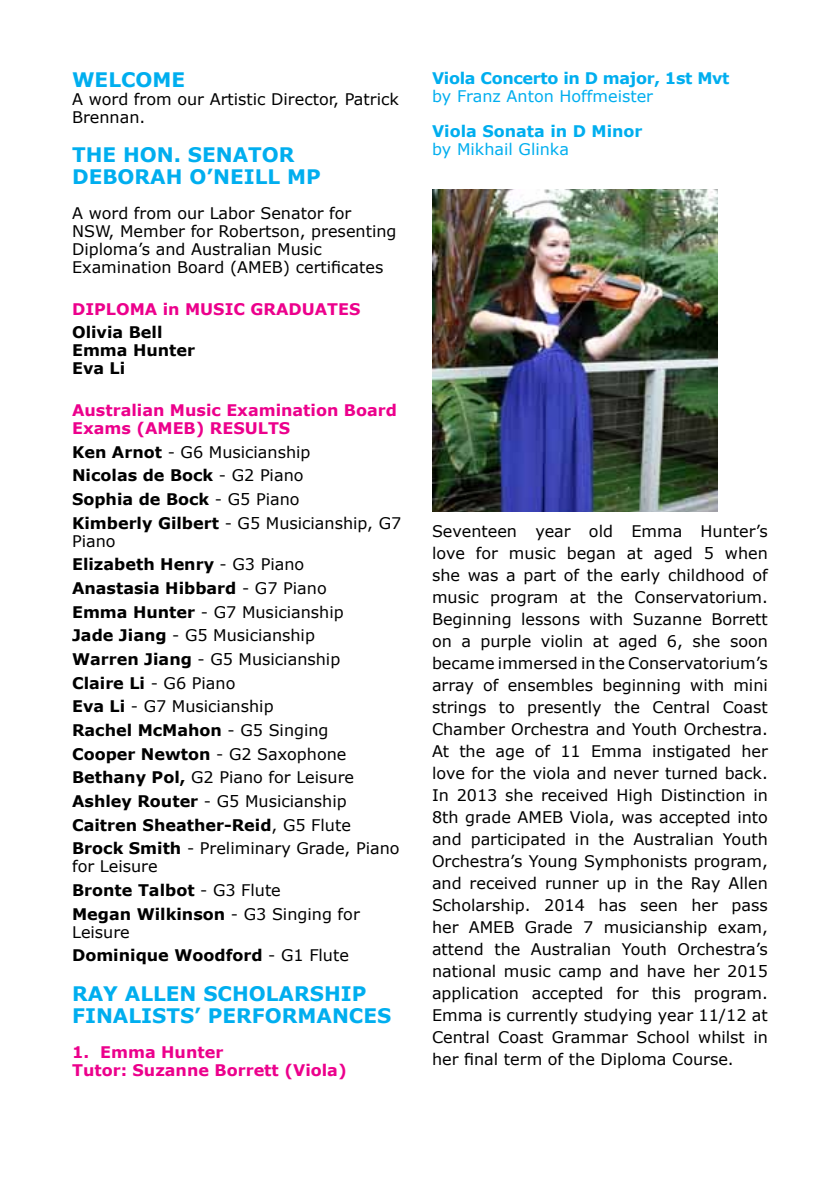
<style>
.page{position:relative;width:840px;height:1191px;background:#fff}
.page>*{position:absolute;margin:0;border:0;box-sizing:border-box;transform-origin:0 0}
.t1{font:700 20px/22px "Verdana";color:#00aeef}
.t2{font:16px/22px "Verdana";color:#000}
.t3{font:700 16px/18px "Verdana";color:#ec008c}
.t4{font:700 16px/18px "Verdana";color:#000}
.t5{font:16px "Verdana";color:#00aeef}
.t6{font:700 16px "Verdana";letter-spacing:-.02em;color:#00aeef}
.t7{font:700 16px "Verdana";color:#00aeef}
.s1{font-weight:700}
.s2{font-weight:400}
</style>
<div class="page">
<img style="left:432px;top:190px;width:285px;height:322px">
<p class="t1" style="left:72px;top:68px;width:115px">WELCOME</p>
<p class="t2" style="left:72px;top:90px;width:328px;line-height:18px">A word from our Artistic Director, Patrick<br>Brennan.</p>
<p class="t1" style="left:72px;top:143px;width:250px">THE HON. SENATOR<br>DEBORAH O’NEILL MP</p>
<p class="t2" style="left:72px;top:204px;width:326px;line-height:18px">A word from our Labor Senator for NSW, Member for Robertson, presenting Diploma’s and Australian Music Examination Board (AMEB) certificates</p>
<p class="t3" style="left:72px;top:299px;width:290px">DIPLOMA in MUSIC GRADUATES</p>
<p class="t4" style="left:72px;top:323px;width:124px">Olivia Bell<br>Emma Hunter<br>Eva Li</p>
<p class="t3" style="left:72px;top:401px;width:326px">Australian Music Examination Board<br>Exams (AMEB) RESULTS</p>
<p class="t2" style="left:72px;top:440px;width:330px;line-height:23.6px"><span class="s1">Ken Arnot</span> - G6 Musicianship<br><span class="s1">Nicolas de Bock</span> - G2 Piano<br><span class="s1">Sophia de Bock</span> - G5 Piano<br><span class="s1">Kimberly Gilbert</span> - G5 Musicianship, G7</p>
<p class="t2" style="left:72px;top:529px;width:329px;line-height:23.6px">Piano<br><span class="s1">Elizabeth Henry</span> - G3 Piano<br><span class="s1">Anastasia Hibbard</span> - G7 Piano<br><span class="s1">Emma Hunter</span> - G7 Musicianship<br><span class="s1">Jade Jiang</span> - G5 Musicianship<br><span class="s1">Warren Jiang</span> - G5 Musicianship<br><span class="s1">Claire Li</span> - G6 Piano<br><span class="s1">Eva Li</span> - G7 Musicianship<br><span class="s1">Rachel McMahon</span> - G5 Singing<br><span class="s1">Cooper Newton</span> - G2 Saxophone<br><span class="s1">Bethany Pol,</span> G2 Piano for Leisure<br><span class="s1">Ashley Router</span> - G5 Musicianship<br><span class="s1">Caitren Sheather-Reid</span>, G5 Flute<br><span class="s1">Brock Smith</span> - Preliminary Grade, Piano</p>
<p class="t2" style="left:72px;top:854px;width:289px;line-height:23.6px">for Leisure<br><span class="s1">Bronte Talbot</span> - G3 Flute<br><span class="s1">Megan Wilkinson</span> - G3 Singing for</p>
<p class="t4" style="left:72px;top:919px;width:278px;line-height:23.6px"><span class="s2">Leisure<br></span>Dominique Woodford <span class="s2">- G1 Flute</span></p>
<p class="t1" style="left:72px;top:981px;width:320px">RAY ALLEN SCHOLARSHIP<br>FINALISTS’ PERFORMANCES</p>
<p class="t3" style="left:72px;top:1042px;width:276px">1. Emma Hunter<br>Tutor: Suzanne Borrett (Viola)</p>
<p class="t6" style="left:432px;top:67px;width:299px">Viola Concerto in D major, 1st Mvt</p>
<p class="t5" style="left:432px;top:85px;width:222px">by Franz Anton Hoffmeister</p>
<p class="t7" style="left:432px;top:120px;width:212px">Viola Sonata in D Minor</p>
<p class="t5" style="left:432px;top:138px;width:138px">by Mikhail Glinka</p>
<p class="t2" style="left:432px;top:520px;width:337px;text-align:justify">Seventeen year old Emma Hunter’s love for music began at aged 5 when she was a part of the early childhood of music program at the Conservatorium.<br>Beginning lessons with Suzanne Borrett on a purple violin at aged 6, she soon became immersed in the Conservatorium’s array of ensembles beginning with mini strings to presently the Central Coast Chamber Orchestra and Youth Orchestra.<br>At the age of 11 Emma instigated her love for the viola and never turned back.<br>In 2013 she received High Distinction in 8th grade AMEB Viola, was accepted into and participated in the Australian Youth Orchestra’s Young Symphonists program, and received runner up in the Ray Allen Scholarship. 2014 has seen her pass her AMEB Grade 7 musicianship exam, attend the Australian Youth Orchestra’s national music camp and have her 2015 application accepted for this program.<br>Emma is currently studying year 11/12 at Central Coast Grammar School whilst in her final term of the Diploma Course.</p>
</div>
